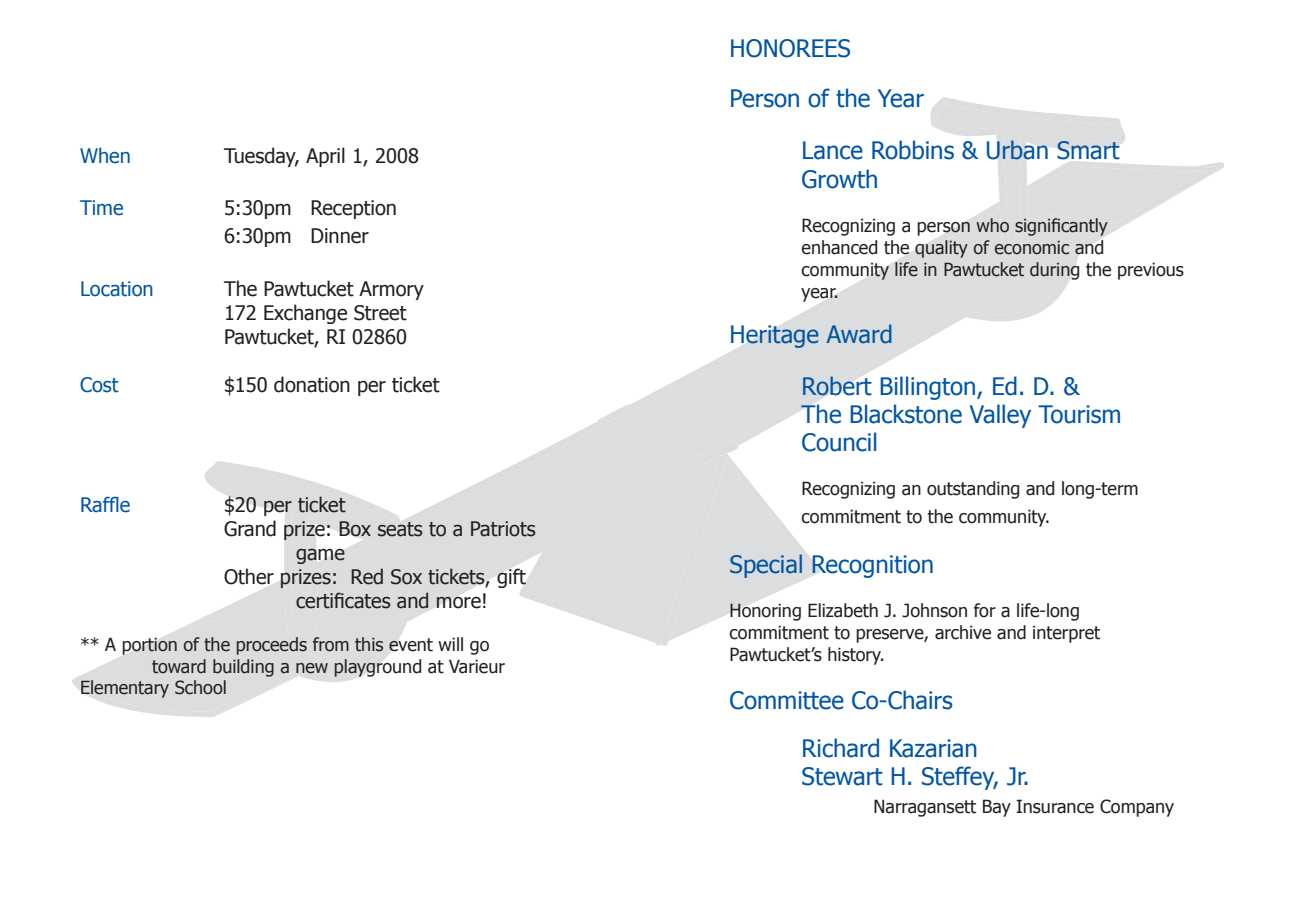
<style>
.page{position:relative;width:1296px;height:900px;background:#fff}
.page>*{position:absolute;margin:0;border:0;box-sizing:border-box;transform-origin:0 0}
.t1{font:24px "Tahoma";color:#0155a5}
.t2{font:20px/24px "Tahoma";color:#231f20}
.t3{font:20px "Tahoma";color:#0155a5}
.t4{font:18px/22px "Tahoma";color:#231f20}
</style>
<div class="page">
<svg style="left:72px;top:242px;width:934px;height:442px"></svg>
<svg style="left:519px;top:404px;width:302px;height:242px"></svg>
<svg style="left:930px;top:97px;width:291px;height:224px"></svg>
<svg style="left:73px;top:461px;width:334px;height:257px"></svg>
<p class="t3" style="left:80px;top:143px;width:52px">When</p>
<p class="t2" style="left:224px;top:143px;width:196px">Tuesday, April 1, 2008</p>
<p class="t3" style="left:80px;top:195px;width:45px">Time</p>
<p class="t2" style="left:224px;top:195px;width:175px">5:30pm Reception</p>
<p class="t2" style="left:224px;top:223px;width:146px">6:30pm Dinner</p>
<p class="t3" style="left:80px;top:275px;width:75px">Location</p>
<p class="t2" style="left:224px;top:276px;width:201px">The Pawtucket Armory</p>
<p class="t2" style="left:224px;top:300px;width:184px">172 Exchange Street</p>
<p class="t2" style="left:224px;top:324px;width:184px">Pawtucket, RI 02860</p>
<p class="t3" style="left:80px;top:371px;width:40px">Cost</p>
<p class="t2" style="left:224px;top:372px;width:217px">$150 donation per ticket</p>
<p class="t3" style="left:80px;top:491px;width:52px">Raffle</p>
<p class="t2" style="left:224px;top:492px;width:123px">$20 per ticket</p>
<p class="t2" style="left:296px;top:516px;width:241px;text-indent:-72px">Grand prize: Box seats to a Patriots game</p>
<p class="t2" style="left:224px;top:564px;width:303px">Other prizes: Red Sox tickets, gift</p>
<p class="t2" style="left:296px;top:588px;width:193px">certificates and more!</p>
<p class="t4" style="left:80px;top:633px;width:411px">** A portion of the proceeds from this event will go</p>
<p class="t4" style="left:80px;top:655px;width:426px;text-indent:72px">toward building a new playground at Varieur<br>Elementary School</p>
<p class="t1" style="left:730px;top:32px;width:123px">HONOREES</p>
<p class="t1" style="left:730px;top:82px;width:196px">Person of the Year</p>
<p class="t1" style="left:802px;top:134px;width:319px">Lance Robbins &amp; Urban Smart</p>
<p class="t1" style="left:802px;top:163px;width:78px">Growth</p>
<p class="t4" style="left:802px;top:213px;width:308px">Recognizing a person who significantly</p>
<p class="t4" style="left:802px;top:235px;width:304px">enhanced the quality of economic and</p>
<p class="t4" style="left:802px;top:257px;width:384px">community life in Pawtucket during the previous year.</p>
<p class="t1" style="left:730px;top:318px;width:165px">Heritage Award</p>
<p class="t1" style="left:802px;top:370px;width:279px">Robert Billington, Ed. D. &amp;</p>
<p class="t1" style="left:802px;top:398px;width:322px">The Blackstone Valley Tourism</p>
<p class="t1" style="left:802px;top:426px;width:78px">Council</p>
<p class="t4" style="left:802px;top:477px;width:339px">Recognizing an outstanding and long-term</p>
<p class="t4" style="left:802px;top:505px;width:250px">commitment to the community.</p>
<p class="t1" style="left:730px;top:548px;width:206px">Special Recognition</p>
<p class="t4" style="left:730px;top:599px;width:372px">Honoring Elizabeth J. Johnson for a life-long commitment to preserve, archive and interpret<br>Pawtucket’s history.</p>
<p class="t1" style="left:730px;top:684px;width:225px">Committee Co-Chairs</p>
<p class="t1" style="left:802px;top:732px;width:178px">Richard Kazarian</p>
<p class="t1" style="left:802px;top:760px;width:230px">Stewart H. Steffey, Jr.</p>
<p class="t4" style="left:874px;top:795px;width:302px">Narragansett Bay Insurance Company</p>
</div>
